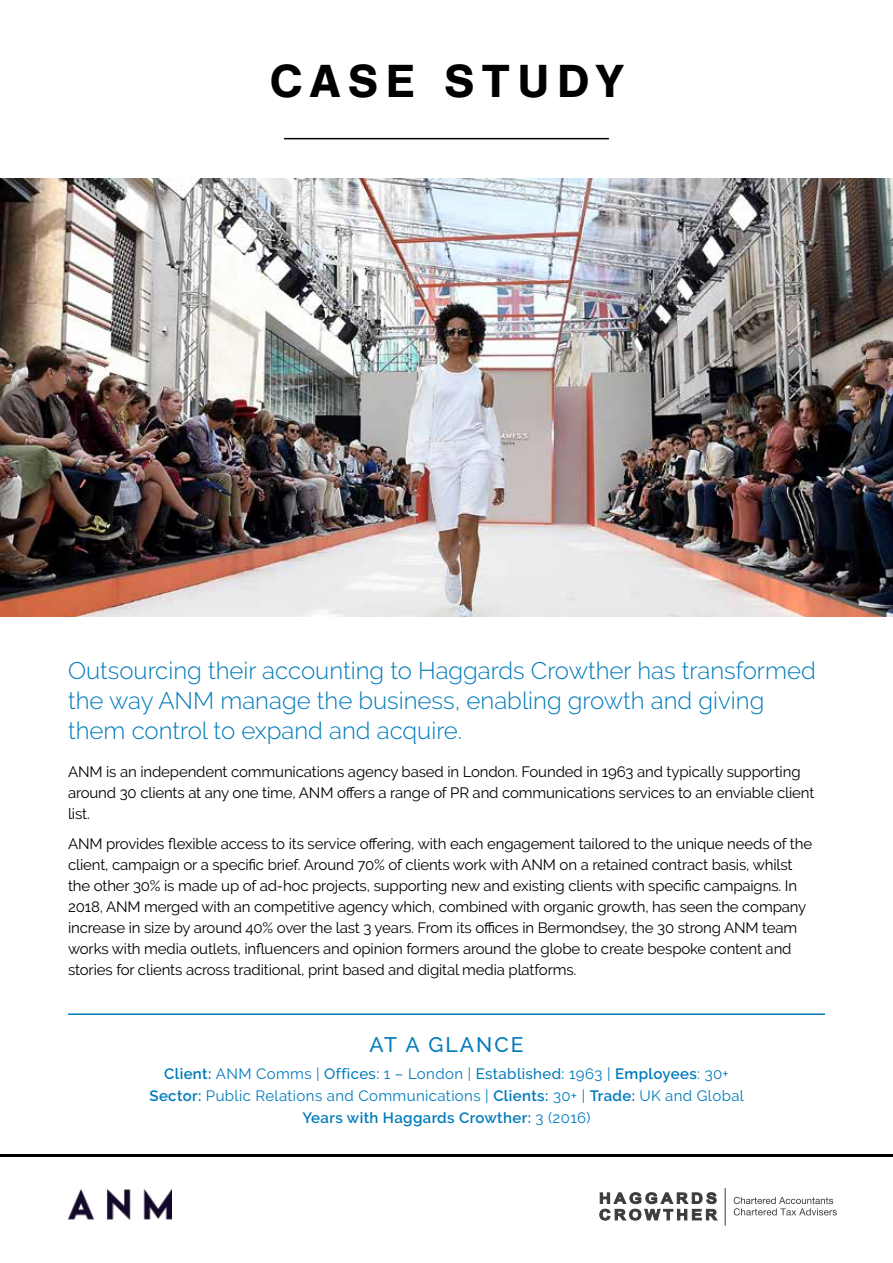
<style>
.page{position:relative;width:893px;height:1263px;background:#fff}
.page>*{position:absolute;margin:0;border:0;box-sizing:border-box;transform-origin:0 0}
.t1{font:700 48.3px "Nimbus San";letter-spacing:.15em;color:#000}
.t2{font:300 24px/30px "Raleway";color:#007bbb}
.t3{font:500 21px "Raleway";letter-spacing:.1em;color:#007bbb}
.t4{font:15px/21px "Raleway";letter-spacing:-.01em;color:#000}
.t5{font:15px/22.2px "Raleway";letter-spacing:.025em;color:#007bbb;text-align:center}
.s1{font-weight:600}
.s2{font-weight:500}
</style>
<div class="page">
<hr style="left:284px;top:138px;width:325px;height:1px;background:#000">
<img style="left:0;top:179px;width:893px;height:438px">
<hr style="left:68px;top:1013px;width:757px;height:2px;background:#007bbb">
<hr style="left:0;top:1154px;width:893px;height:3px;background:#000">
<svg style="left:600px;top:1192px;width:118px;height:28px"></svg>
<hr style="left:725px;top:1188px;width:1px;height:38px;background:#3c3c3b">
<svg style="left:734px;top:1197px;width:103px;height:18px"></svg>
<img style="left:68px;top:1189px;width:103px;height:30px">
<h1 class="t1" style="left:270px;top:54px;width:355px">CASE STUDY</h1>
<h2 class="t2" style="left:68px;top:655px;width:749px">Outsourcing their accounting to Haggards Crowther has transformed the way ANM manage the business, enabling growth and giving them control to expand and acquire.</h2>
<p class="t4" style="left:68px;top:762px;width:748px">ANM is an independent communications agency based in London. Founded in 1963 and typically supporting around 30 clients at any one time, ANM offers a range of PR and communications services to an enviable client list.</p>
<p class="t4" style="left:68px;top:833px;width:746px">ANM provides flexible access to its service offering, with each engagement tailored to the unique needs of the client, campaign or a specific brief. Around 70% of clients work with ANM on a retained contract basis, whilst the other 30% is made up of ad-hoc projects, supporting new and existing clients with specific campaigns. In 2018, ANM merged with an competitive agency which, combined with organic growth, has seen the company increase in size by around 40% over the last 3 years. From its offices in Bermondsey, the 30 strong ANM team works with media outlets, influencers and opinion formers around the globe to create bespoke content and stories for clients across traditional, print based and digital media platforms.</p>
<h3 class="t3" style="left:369px;top:1032px;width:156px">AT A GLANCE</h3>
<p class="t5" style="left:149px;top:1062px;width:596px"><span class="s1">Client:</span> ANM Comms | <span class="s2">Offices:</span> 1 – London | <span class="s2">Established:</span> 1963 | <span class="s1">Employees</span>: 30+<br><span class="s1">Sector:</span> Public Relations and Communications | <span class="s1">Clients:</span> 30+ | <span class="s1">Trade:</span> UK and Global<br><span class="s1">Years with Haggards Crowther:</span> 3 (2016)</p>
</div>
